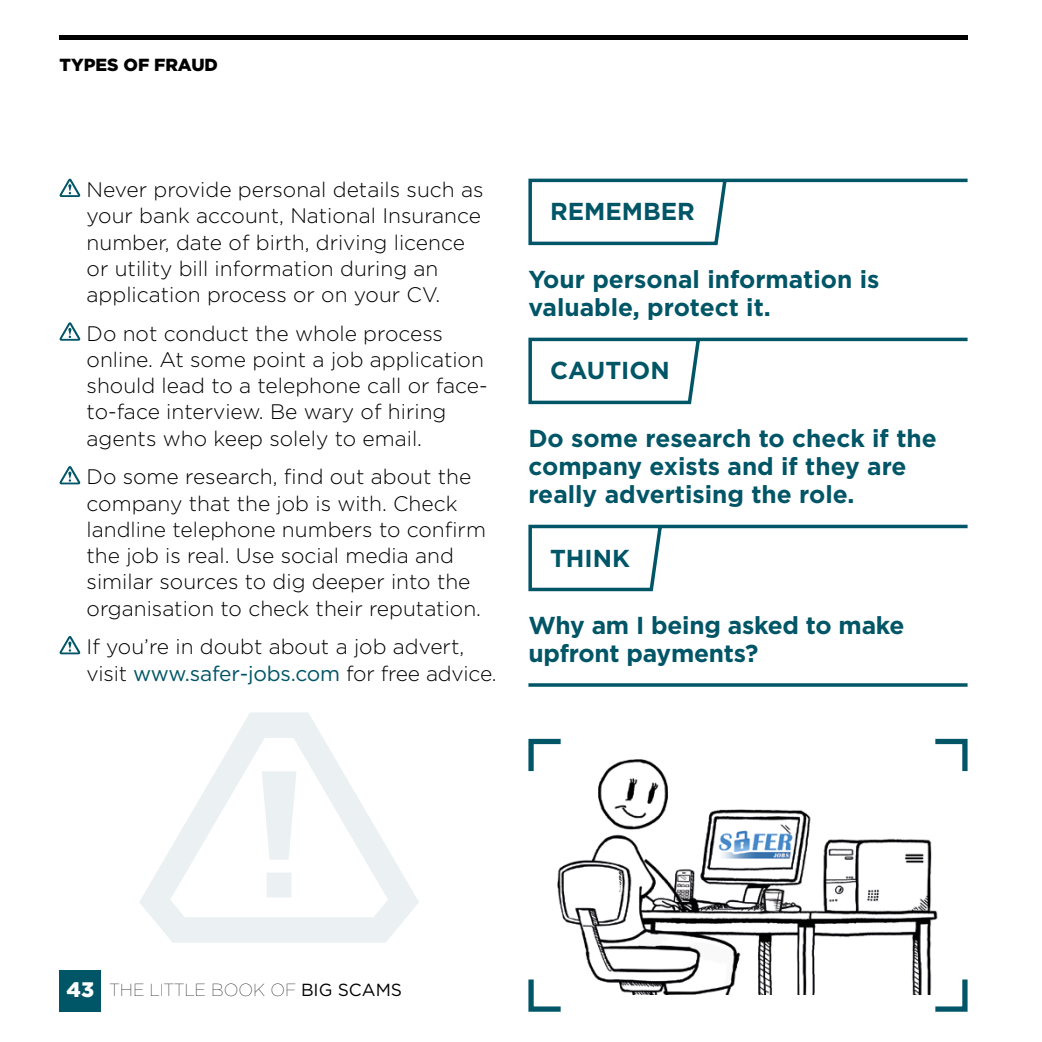
<style>
.page{position:relative;width:1042px;height:1042px;background:#fff}
.page>*{position:absolute;margin:0;border:0;box-sizing:border-box;transform-origin:0 0}
.t1{font:700 24.5px/28px "Gotham";color:#056}
.t2{font:300 21px/26.2px "Gotham";color:#000}
.t3{font:100 17.5px "Gotham";color:#000}
.t4{font:900 17.5px "Gotham";color:#000}
.s1{font-weight:400;color:#056}
.s2{font-weight:900;font-size:21px;color:#fff}
.s3{font-weight:400}
</style>
<div class="page">
<div style="left:60px;top:970px;width:41px;height:41px;background:#056"></div>
<div style="left:60px;top:35px;width:907px;height:5px;background:#000"></div>
<svg style="left:139px;top:712px;width:280px;height:231px"></svg>
<svg style="left:59px;top:178px;width:22px;height:19px"></svg>
<svg style="left:59px;top:322px;width:22px;height:19px"></svg>
<svg style="left:59px;top:466px;width:22px;height:18px"></svg>
<svg style="left:59px;top:636px;width:22px;height:18px"></svg>
<img style="left:557px;top:759px;width:381px;height:235px">
<svg style="left:528px;top:178px;width:440px;height:68px"></svg>
<svg style="left:528px;top:337px;width:440px;height:68px"></svg>
<svg style="left:528px;top:524px;width:440px;height:68px"></svg>
<svg style="left:528px;top:683px;width:439px;height:4px;background:#1f6978"></svg>
<svg style="left:528px;top:738px;width:38px;height:38px"></svg>
<svg style="left:930px;top:974px;width:38px;height:38px"></svg>
<svg style="left:930px;top:738px;width:38px;height:38px"></svg>
<svg style="left:528px;top:974px;width:38px;height:38px"></svg>
<p class="t4" style="left:60px;top:53px;width:160px">TYPES OF FRAUD</p>
<p class="t2" style="left:87px;top:176px;width:398px">Never provide personal details such as your bank account, National Insurance number, date of birth, driving licence or utility bill information during an application process or on your CV.</p>
<p class="t2" style="left:87px;top:320px;width:403px">Do not conduct the whole process online. At some point a job application should lead to a telephone call or face&shy;to-face interview. Be wary of hiring agents who keep solely to email.</p>
<p class="t2" style="left:87px;top:463px;width:401px">Do some research, find out about the company that the job is with. Check landline telephone numbers to confirm the job is real. Use social media and similar sources to dig deeper into the organisation to check their reputation.</p>
<p class="t2" style="left:87px;top:633px;width:412px">If you’re in doubt about a job advert, visit <span class="s1">www.safer-jobs.com</span> for free advice.</p>
<p class="t1" style="left:550px;top:198px;width:146px">REMEMBER</p>
<p class="t1" style="left:528px;top:265px;width:352px">Your personal information is valuable, protect it.</p>
<p class="t1" style="left:550px;top:357px;width:121px">CAUTION</p>
<p class="t1" style="left:528px;top:424px;width:410px">Do some research to check if the company exists and if they are really advertising the role.</p>
<p class="t1" style="left:550px;top:544px;width:81px">THINK</p>
<p class="t1" style="left:528px;top:611px;width:378px">Why am I being asked to make upfront payments?</p>
<p class="t3" style="left:67px;top:979px;width:337px"><span class="s2">43</span> THE LITTLE BOOK OF <span class="s3">BIG SCAMS</span></p>
</div>
